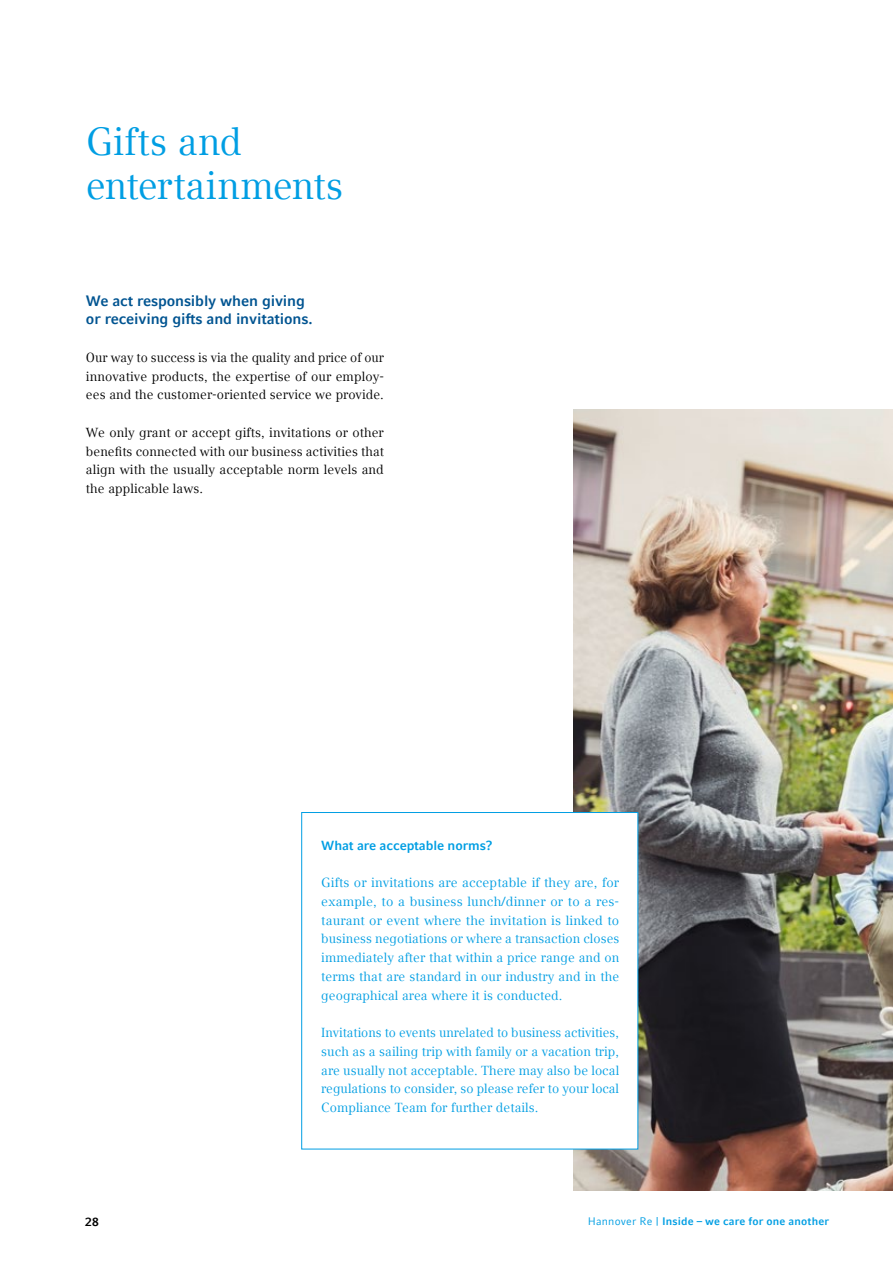
<style>
.page{position:relative;width:893px;height:1263px;background:#fff}
.page>*{position:absolute;margin:0;border:0;box-sizing:border-box;transform-origin:0 0}
.t1{font:39px/43.5px "Compatil Text LT Com";color:#009ee3}
.t2{font:700 15px/18.8px "Compatil Fact LT Com";letter-spacing:-.01em;color:#005491}
.t3{font:13.2px/18.8px "Compatil Text LT Com";letter-spacing:.005em;color:#009ee3;text-align:justify}
.t4{font:13.2px/18.8px "Compatil Text LT Com";letter-spacing:.005em;color:#000;text-align:justify}
.t5{font:700 13.2px "Compatil Fact LT Com";letter-spacing:-.01em;color:#009ee3}
.t6{font:700 12px "Compatil Fact LT Com";color:#000}
.t7{font:700 10.8px "Compatil Fact LT Com";letter-spacing:.015em;color:#009ee3}
.s1{font-weight:400}
</style>
<div class="page">
<img style="left:574px;top:410px;width:319px;height:781px">
<div style="left:301px;top:812px;width:337px;height:337px;background:#fff;border:1px solid #009ee3"></div>
<h1 class="t1" style="left:86px;top:120px;width:259px">Gifts and entertainments</h1>
<p class="t2" style="left:86px;top:291px;width:228px">We act responsibly when giving or receiving gifts and invitations.</p>
<p class="t4" style="left:86px;top:348px;width:299px">Our way to success is via the quality and price of our innovative products, the expertise of our employ&shy;ees and the customer-oriented service we provide.</p>
<p class="t4" style="left:86px;top:423px;width:299px">We only grant or accept gifts, invitations or other benefits connected with our business activities that align with the usually acceptable norm levels and the applicable laws.</p>
<p class="t5" style="left:321px;top:837px;width:173px">What are acceptable norms?</p>
<p class="t3" style="left:321px;top:873px;width:300px">Gifts or invitations are acceptable if they are, for example, to a business lunch/dinner or to a res&shy;taurant or event where the invitation is linked to business negotiations or where a transaction closes immediately after that within a price range and on terms that are standard in our industry and in the geographical area where it is conducted.</p>
<p class="t3" style="left:321px;top:1023px;width:299px">Invitations to events unrelated to business activities, such as a sailing trip with family or a vacation trip, are usually not acceptable. There may also be local regulations to consider, so please refer to your local Compliance Team for further details.</p>
<p class="t6" style="left:85px;top:1215px;width:15px">28</p>
<p class="t7" style="left:588px;top:1214px;width:243px"><span class="s1">Hannover Re |</span> Inside – we care for one another</p>
</div>
